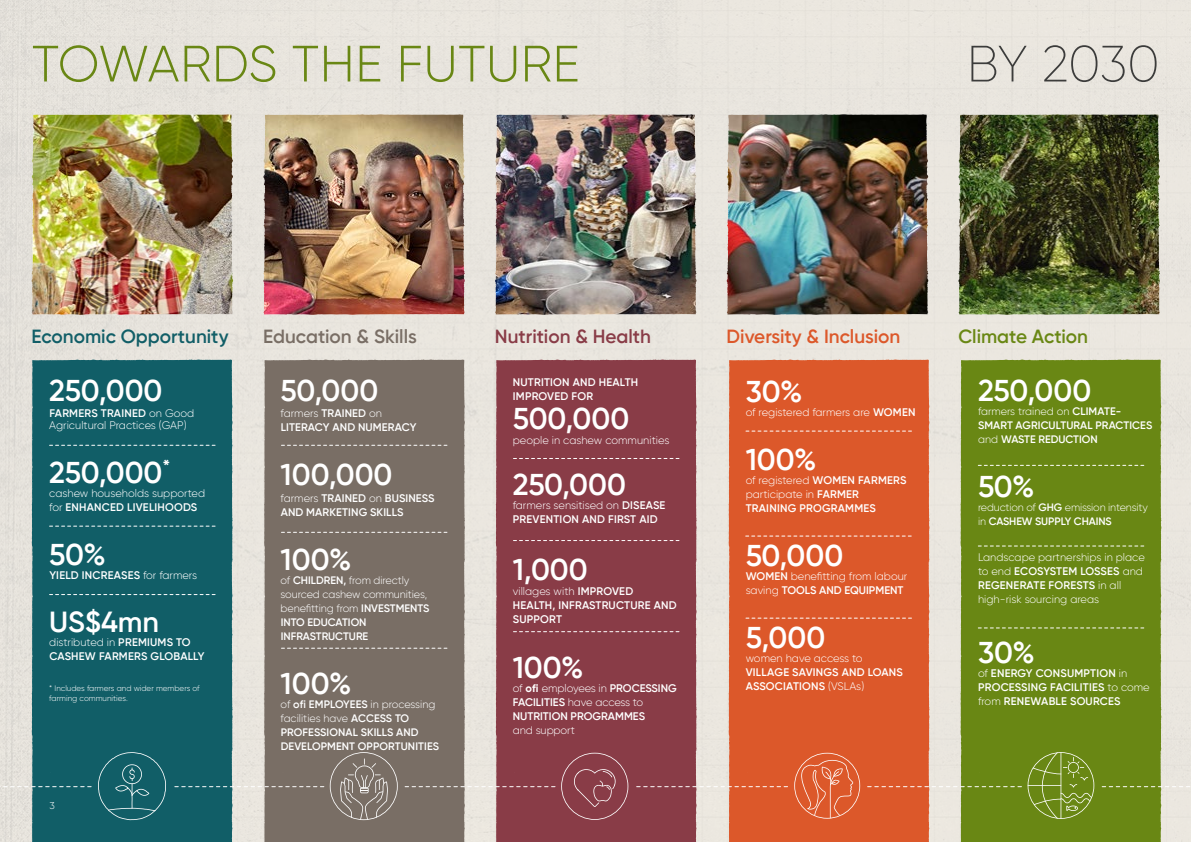
<style>
.page{position:relative;width:1191px;height:842px;background:#e9e5de}
.page>*{position:absolute;margin:0;border:0;box-sizing:border-box;transform-origin:0 0}
.t1{font:300 51px "Gilroy";letter-spacing:.01em;color:#698714}
.t2{font:200 51px "Gilroy";letter-spacing:-.01em;color:#3c3c3b}
.t3{font:600 30px "Gilroy";color:#fff}
.t4{font:600 29px "Gilroy";color:#fff}
.t5{font:600 19px "Gilroy";color:#115e67}
.t6{font:600 19px "Gilroy";color:#dc582a}
.t7{font:600 19px "Gilroy";color:#796e65}
.t8{font:600 19px "Gilroy";color:#893c47}
.t9{font:600 19px "Gilroy";color:#698714}
.t10{font:600 11px/14px "Gilroy";letter-spacing:.02em;color:#fff}
.t11{font:300 11px/14px "Gilroy";color:#fff}
.t12{font:600 11px/14px "Gilroy";color:#fff}
.t13{font:600 10.8px/14px "Gilroy";letter-spacing:.01em;color:#fff}
.t14{font:300 10.8px/14px "Gilroy";letter-spacing:-.01em;color:#fff}
.t15{font:300 10.7px/14px "Gilroy";letter-spacing:-.015em;color:#fff}
.t16{font:300 10px "Gilroy";color:#fff}
.t17{font:300 8px/10px "Gilroy";color:#fff}
.s1{font-weight:600}
.s2{font-weight:300}
.s3{font-weight:700}
</style>
<div class="page">
<div style="left:960px;top:359px;width:201px;height:483px;background:#698714"></div>
<div style="left:728px;top:359px;width:201px;height:483px;background:#dc582a"></div>
<div style="left:496px;top:359px;width:200px;height:483px;background:#893c47"></div>
<div style="left:264px;top:359px;width:201px;height:483px;background:#796e65"></div>
<div style="left:32px;top:359px;width:201px;height:483px;background:#115e67"></div>
<img style="left:958px;top:114px;width:202px;height:201px">
<img style="left:958px;top:114px;width:114px;height:73px">
<img style="left:31px;top:114px;width:202px;height:201px">
<img style="left:32px;top:114px;width:113px;height:73px">
<img style="left:263px;top:114px;width:202px;height:201px">
<img style="left:263px;top:114px;width:114px;height:73px">
<img style="left:495px;top:114px;width:202px;height:201px">
<img style="left:495px;top:114px;width:114px;height:73px">
<img style="left:726px;top:114px;width:202px;height:201px">
<img style="left:726px;top:114px;width:114px;height:73px">
<svg style="left:50px;top:445px;width:165px;height:1px"></svg>
<svg style="left:978px;top:465px;width:165px;height:1px"></svg>
<svg style="left:978px;top:546px;width:165px;height:1px"></svg>
<svg style="left:978px;top:628px;width:165px;height:1px"></svg>
<svg style="left:746px;top:431px;width:165px;height:1px"></svg>
<svg style="left:745px;top:536px;width:166px;height:1px"></svg>
<svg style="left:746px;top:618px;width:165px;height:1px"></svg>
<svg style="left:513px;top:458px;width:166px;height:1px"></svg>
<svg style="left:513px;top:540px;width:166px;height:1px"></svg>
<svg style="left:281px;top:532px;width:166px;height:1px"></svg>
<svg style="left:50px;top:526px;width:165px;height:1px"></svg>
<svg style="left:50px;top:594px;width:165px;height:1px"></svg>
<svg style="left:98px;top:752px;width:68px;height:68px;background:#226a72"></svg>
<svg style="left:330px;top:752px;width:68px;height:68px;background:#877d75"></svg>
<svg style="left:561px;top:753px;width:67px;height:67px;background:#914953"></svg>
<svg style="left:794px;top:753px;width:66px;height:66px;background:#df6940"></svg>
<svg style="left:1027px;top:752px;width:67px;height:67px;background:#79932d"></svg>
<svg style="left:0;top:786px;width:91px;height:1px"></svg>
<svg style="left:175px;top:786px;width:149px;height:1px"></svg>
<svg style="left:405px;top:786px;width:150px;height:1px"></svg>
<svg style="left:636px;top:786px;width:151px;height:1px"></svg>
<svg style="left:867px;top:786px;width:154px;height:1px"></svg>
<svg style="left:1102px;top:786px;width:89px;height:1px"></svg>
<svg style="left:513px;top:631px;width:166px;height:1px"></svg>
<svg style="left:281px;top:648px;width:166px;height:1px"></svg>
<svg style="left:281px;top:445px;width:166px;height:1px"></svg>
<h1 class="t1" style="left:32px;top:33px;width:549px">TOWARDS THE FUTURE</h1>
<h1 class="t2" style="left:966px;top:33px;width:194px">BY 2030</h1>
<h3 class="t5" style="left:32px;top:325px;width:198px">Economic Opportunity</h3>
<h3 class="t7" style="left:263px;top:325px;width:155px">Education &amp; Skills</h3>
<h3 class="t8" style="left:495px;top:325px;width:157px">Nutrition &amp; Health</h3>
<h3 class="t6" style="left:726px;top:325px;width:175px">Diversity &amp; Inclusion</h3>
<h3 class="t9" style="left:958px;top:325px;width:131px">Climate Action</h3>
<h2 class="t3" style="left:49px;top:372px;width:115px">250,000</h2>
<p class="t11" style="left:49px;top:407px;width:147px;line-height:12px"><span class="s1">FARMERS TRAINED</span> on Good<br>Agricultural Practices (GAP)</p>
<h2 class="t3" style="left:49px;top:454px;width:123px">250,000<sup>*</sup></h2>
<p class="t11" style="left:49px;top:486px;width:157px">cashew households supported for <span class="s1">ENHANCED LIVELIHOODS</span></p>
<h2 class="t3" style="left:49px;top:536px;width:58px">50%</h2>
<p class="t10" style="left:49px;top:568px;width:149px">YIELD INCREASES <span class="s2">for farmers</span></p>
<h3 class="t4" style="left:49px;top:604px;width:111px">US$4mn</h3>
<p class="t10" style="left:49px;top:635px;width:157px"><span class="s2">distributed in</span> PREMIUMS TO<br>CASHEW FARMERS GLOBALLY</p>
<p class="t10" style="left:513px;top:375px;width:127px">NUTRITION AND HEALTH<br>IMPROVED FOR</p>
<h2 class="t3" style="left:513px;top:399px;width:118px">500,000</h2>
<p class="t11" style="left:513px;top:433px;width:158px">people in cashew communities</p>
<h2 class="t3" style="left:513px;top:466px;width:115px">250,000</h2>
<p class="t10" style="left:513px;top:498px;width:154px"><span class="s2">farmers sensitised on</span> DISEASE<br>PREVENTION AND FIRST AID</p>
<h2 class="t3" style="left:513px;top:551px;width:76px">1,000</h2>
<p class="t10" style="left:513px;top:584px;width:165px"><span class="s2">villages with</span> IMPROVED<br>HEALTH, INFRASTRUCTURE AND<br>SUPPORT</p>
<h2 class="t3" style="left:513px;top:648px;width:72px">100%</h2>
<p class="t12" style="left:513px;top:680px;width:166px"><span class="s2">of</span> <span class="s3">ofi</span> <span class="s2">employees in</span> PROCESSING<br>FACILITIES <span class="s2">have access to<br></span>NUTRITION PROGRAMMES</p>
<p class="t11" style="left:513px;top:722px;width:64px">and support</p>
<h2 class="t3" style="left:281px;top:372px;width:99px">50,000</h2>
<p class="t10" style="left:281px;top:406px;width:137px"><span class="s2">farmers</span> TRAINED <span class="s2">on<br></span>LITERACY AND NUMERACY</p>
<h2 class="t3" style="left:281px;top:456px;width:113px">100,000</h2>
<p class="t10" style="left:281px;top:491px;width:155px"><span class="s2">farmers</span> TRAINED <span class="s2">on</span> BUSINESS<br>AND MARKETING SKILLS</p>
<h2 class="t3" style="left:281px;top:541px;width:72px">100%</h2>
<p class="t14" style="left:281px;top:573px;width:150px">of <span class="s1">CHILDREN,</span> from directly sourced cashew communities, benefitting from <span class="s1">INVESTMENTS<br>INTO EDUCATION<br>INFRASTRUCTURE</span></p>
<h2 class="t3" style="left:281px;top:665px;width:72px">100%</h2>
<p class="t13" style="left:281px;top:697px;width:160px"><span class="s2">of</span> ofi EMPLOYEES <span class="s2">in processing facilities have</span> ACCESS TO<br>PROFESSIONAL SKILLS AND<br>DEVELOPMENT OPPORTUNITIES</p>
<h2 class="t3" style="left:978px;top:372px;width:115px">250,000</h2>
<p class="t13" style="left:978px;top:404px;width:176px"><span class="s2">farmers trained on</span> CLIMATE-<br>SMART AGRICULTURAL PRACTICES <span class="s2">and</span> WASTE REDUCTION</p>
<h2 class="t3" style="left:978px;top:468px;width:58px">50%</h2>
<p class="t15" style="left:978px;top:500px;width:171px">reduction of <span class="s1">GHG</span> emission intensity in <span class="s1">CASHEW SUPPLY CHAINS</span></p>
<p class="t11" style="left:978px;top:550px;width:168px">Landscape partnerships in place to end <span class="s1">ECOSYSTEM LOSSES</span> and<br><span class="s1">REGENERATE FORESTS</span> in all high-risk sourcing areas</p>
<h2 class="t3" style="left:978px;top:634px;width:58px">30%</h2>
<p class="t10" style="left:978px;top:666px;width:173px"><span class="s2">of</span> ENERGY CONSUMPTION <span class="s2">in<br></span>PROCESSING FACILITIES <span class="s2">to come from</span> RENEWABLE SOURCES</p>
<h2 class="t3" style="left:745px;top:372px;width:58px">30%</h2>
<p class="t11" style="left:745px;top:405px;width:171px">of registered farmers are <span class="s1">WOMEN</span></p>
<h2 class="t3" style="left:745px;top:440px;width:72px">100%</h2>
<p class="t10" style="left:745px;top:473px;width:162px"><span class="s2">of registered</span> WOMEN FARMERS <span class="s2">participate in</span> FARMER<br>TRAINING PROGRAMMES</p>
<h2 class="t3" style="left:745px;top:536px;width:99px">50,000</h2>
<p class="t11" style="left:745px;top:569px;width:163px"><span class="s1">WOMEN</span> benefitting from labour saving <span class="s1">TOOLS AND EQUIPMENT</span></p>
<h2 class="t3" style="left:745px;top:618px;width:81px">5,000</h2>
<p class="t11" style="left:745px;top:651px;width:118px">women have access to</p>
<p class="t10" style="left:745px;top:665px;width:158px">VILLAGE SAVINGS AND LOANS<br>ASSOCIATIONS <span class="s2">(VSLAs)</span></p>
<p class="t17" style="left:49px;top:683px;width:152px">* Includes farmers and wider members of farming communities.</p>
<p class="t16" style="left:49px;top:799px;width:7px">3</p>
</div>
